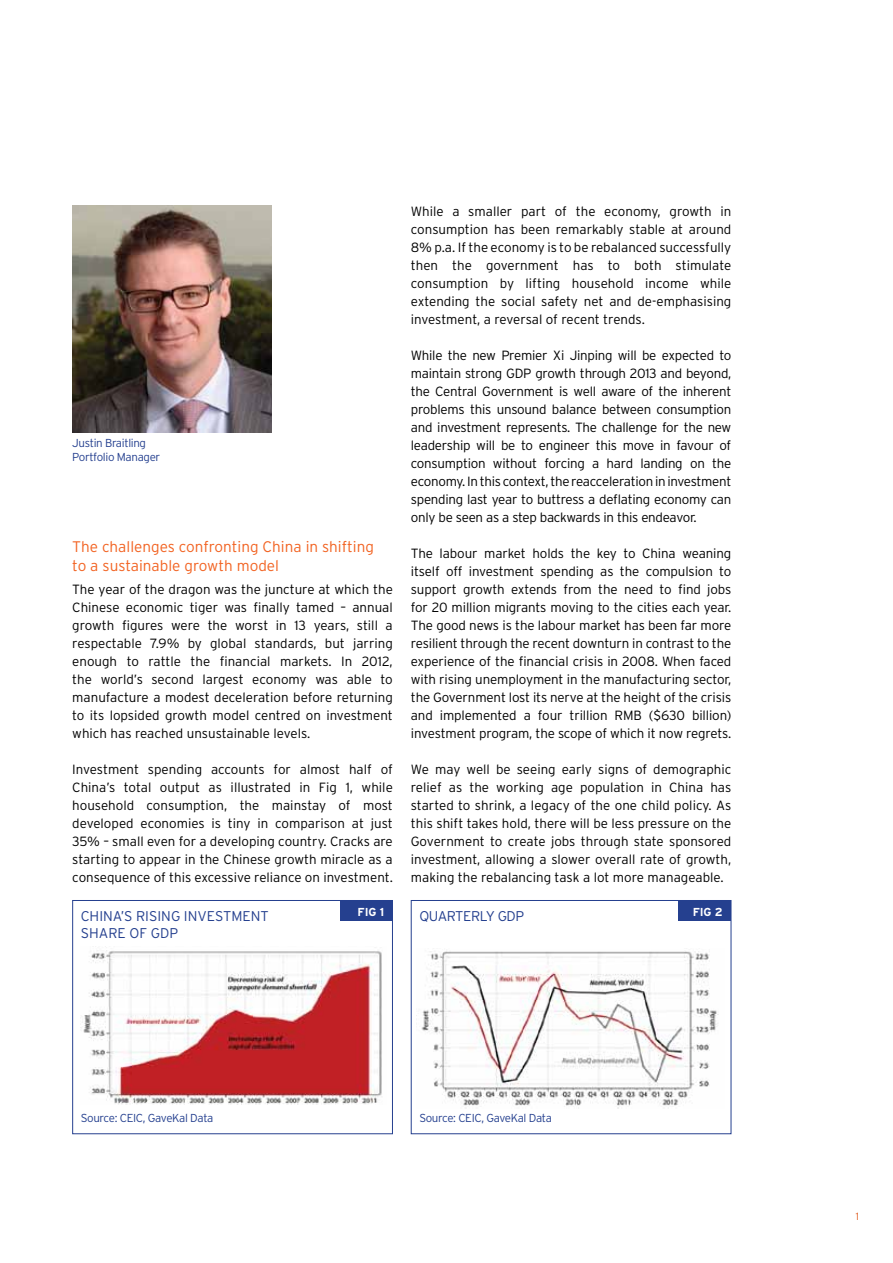
<style>
.page{position:relative;width:893px;height:1263px;background:#fff}
.page>*{position:absolute;margin:0;border:0;box-sizing:border-box;transform-origin:0 0}
.t1{font:300 15.3px/18.3px "Interstate";color:#f26322}
.t2{font:300 14.1px/17px "Interstate";letter-spacing:.11em;color:#25408f}
.t3{font:300 13.35px/18px "Interstate";letter-spacing:-.01em;color:#000;text-align:justify}
.t4{font:300 11.55px/13.8px "Interstate";letter-spacing:-.03em;color:#25408f}
.t5{font:700 11.55px "Interstate";letter-spacing:-.01em;color:#fff}
.t6{font:300 10.5px "Interstate";color:#df5c1f}
</style>
<div class="page">
<img style="left:72px;top:205px;width:200px;height:227px">
<img style="left:81px;top:946px;width:301px;height:158px">
<div style="left:72px;top:900px;width:321px;height:234px;border:1px solid #25408f"></div>
<img style="left:421px;top:951px;width:298px;height:157px">
<div style="left:411px;top:900px;width:320px;height:234px;border:1px solid #25408f"></div>
<div style="left:340px;top:900px;width:52px;height:21px;background:#25408f"></div>
<div style="left:679px;top:900px;width:52px;height:21px;background:#25408f"></div>
<p class="t4" style="left:72px;top:436px;width:89px">Justin Braitling<br>Portfolio Manager</p>
<p class="t1" style="left:72px;top:538px;width:303px">The challenges confronting China in shifting to a sustainable growth model</p>
<p class="t3" style="left:72px;top:580px;width:322px">The year of the dragon was the juncture at which the Chinese economic tiger was finally tamed – annual growth figures were the worst in 13 years, still a respectable 7.9% by global standards, but jarring enough to rattle the financial markets. In 2012, the world’s second largest economy was able to manufacture a modest deceleration before returning to its lopsided growth model centred on investment which has reached unsustainable levels.</p>
<p class="t3" style="left:72px;top:760px;width:322px">Investment spending accounts for almost half of China’s total output as illustrated in Fig 1, while household consumption, the mainstay of most developed economies is tiny in comparison at just 35% – small even for a developing country. Cracks are starting to appear in the Chinese growth miracle as a consequence of this excessive reliance on investment.</p>
<p class="t3" style="left:411px;top:202px;width:322px">While a smaller part of the economy, growth in consumption has been remarkably stable at around 8% p.a. If the economy is to be rebalanced successfully then the government has to both stimulate consumption by lifting household income while extending the social safety net and de-emphasising investment, a reversal of recent trends.</p>
<p class="t3" style="left:411px;top:346px;width:322px">While the new Premier Xi Jinping will be expected to maintain strong GDP</p>
<p class="t3" style="left:411px;top:364px;width:322px;text-indent:124px">growth through 2013 and beyond, the Central Government is well aware of the inherent problems this unsound balance between consumption and investment represents. The challenge for the new leadership will be to engineer this move in favour of consumption without forcing a hard landing on the economy. In this context, the reacceleration in investment spending last year to buttress a deflating economy can only be seen as a step backwards in this endeavor.</p>
<p class="t3" style="left:411px;top:544px;width:322px">The labour market holds the key to China weaning itself off investment spending as the compulsion to support growth extends from the need to find jobs for 20 million migrants moving to the cities each year.<br>The good news is the labour market has been far more resilient through the recent downturn in contrast to the experience of the financial crisis in 2008. When faced with rising unemployment in the manufacturing sector, the Government lost its nerve at the height of the crisis and implemented a four trillion RM B ($630 billion) investment program, the scope of which it now regrets.</p>
<p class="t3" style="left:411px;top:760px;width:322px">We may well be seeing early signs of demographic relief as the working age population in China has started to shrink, a legacy of the one child policy. As this shift takes hold, there will be less pressure on the Government to create jobs through state sponsored investment, allowing a slower overall rate of growth, making the rebalancing task a lot more manageable.</p>
<p class="t5" style="left:358px;top:905px;width:28px">fig 1</p>
<p class="t5" style="left:693px;top:905px;width:31px">fig 2</p>
<p class="t2" style="left:81px;top:907px;width:186px">Chi na’s risi ng i nvestment share of GDP</p>
<p class="t2" style="left:419px;top:907px;width:88px">Quarterly GDP</p>
<p class="t4" style="left:81px;top:1111px;width:134px">Source: CEIC, GaveKal Data</p>
<p class="t4" style="left:419px;top:1111px;width:134px">Source: CEIC, GaveKal Data</p>
<p class="t6" style="left:856px;top:1211px;width:5px">1</p>
</div>
